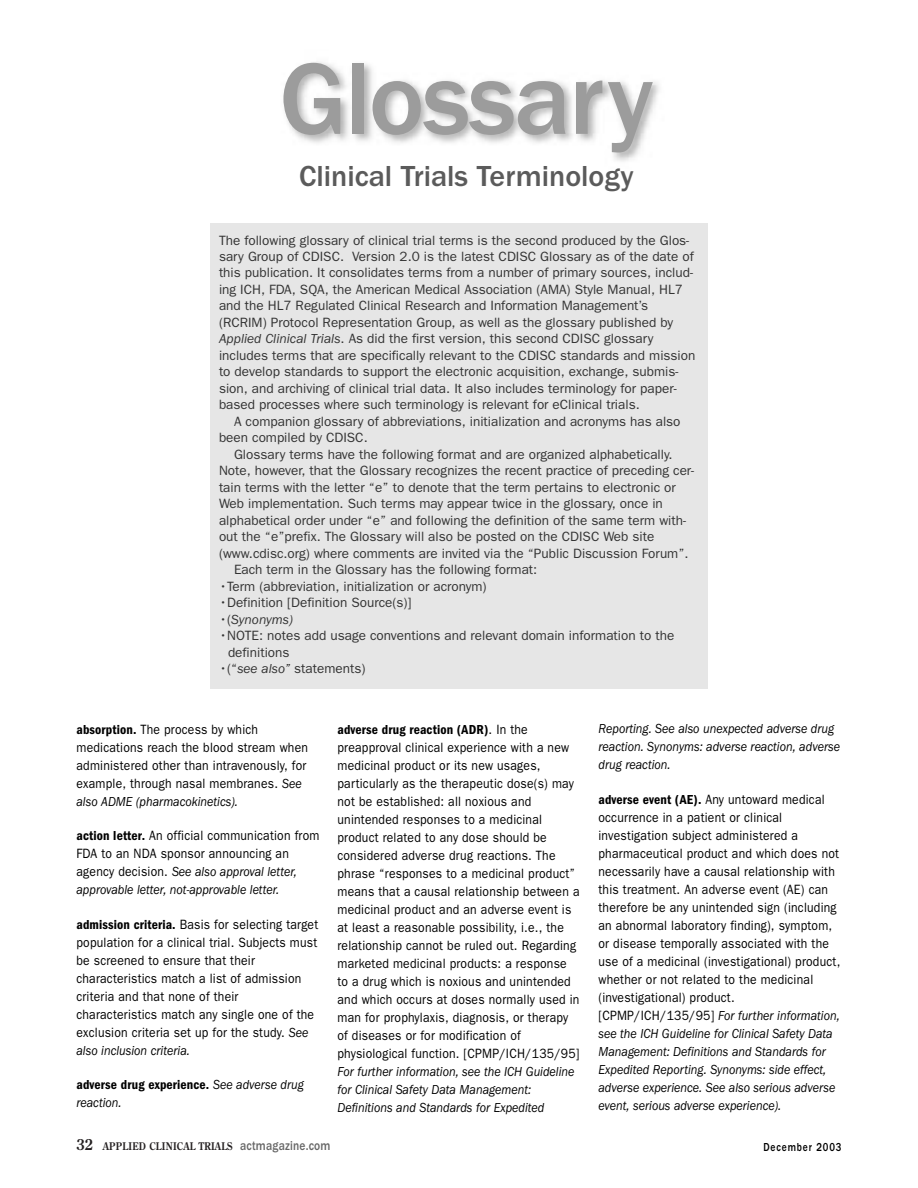
<style>
.page{position:relative;width:918px;height:1188px;background:#fff}
.page>*{position:absolute;margin:0;border:0;box-sizing:border-box;transform-origin:0 0}
.t1{font:500 105px "Franklin Gothic";letter-spacing:-.02em;color:#9c9c9c}
.t2{font:500 30px "Franklin Gothic";color:#5b5b5b}
.t3{font:13.5px/18px "Franklin Gothic";letter-spacing:.02em;color:#000;scale:.9 1}
.t4{font:13.5px/16.5px "Franklin Gothic";color:#333}
.t5{font:italic 13.5px/18px "Franklin Gothic";color:#000;scale:.9 1}
.t6{font:italic 13.5px "Franklin Gothic";color:#333}
.t7{font:500 12px "Franklin Gothic";letter-spacing:.09em;color:#000;scale:.8 1}
.t8{font:700 10.5px "Century Old Style";letter-spacing:.025em;color:#231f20;scale:.85 1}
.s1{font-style:italic}
.s2{font-style:normal}
.s3{font-weight:600;font-stretch:condensed}
.s4{font-weight:600;font-style:normal;font-stretch:condensed}
.s5{font-size:15px}
.s6{font-family:"Franklin Gothic";font-weight:500;font-size:13.5px;color:#666}
</style>
<div class="page">
<div style="left:210px;top:224px;width:498px;height:465px;background:#e6e6e6"></div>
<img style="left:284px;top:61px;width:375px;height:100px">
<h1 class="t1" style="left:279px;top:62px;width:376px">Glossary</h1>
<h2 class="t2" style="left:299px;top:165px;width:336px">Clinical Trials Terminology</h2>
<p class="t4" style="left:219px;top:233px;width:478px">The following glossary of clinical trial terms is the second produced by the Glos&shy;sary Group of CDISC. Version 2.0 is the latest CDISC Glossary as of the date of this publication. It consolidates terms from a number of primary sources, includ&shy;ing ICH, FDA, SQA, the American Medical Association (AMA) Style Manual, HL7 and the HL7 Regulated Clinical Research and Information Management’s (RCRIM) Protocol Representation Group, as well as the glossary published by <span class="s1">Applied Clinical Trials</span>. As did the first version, this second CDISC glossary includes terms that are specifically relevant to the CDISC standards and mission to develop standards to support the electronic acquisition, exchange, submis&shy;sion, and archiving of clinical trial data. It also includes terminology for paper&shy;based processes where such terminology is relevant for eClinical trials.</p>
<p class="t4" style="left:219px;top:414px;width:463px;text-indent:15px">A companion glossary of abbreviations, initialization and acronyms has also been compiled by CDISC.</p>
<p class="t4" style="left:234px;top:447px;width:440px">Glossary terms have the following format and are organized alphabetically.</p>
<p class="t4" style="left:219px;top:464px;width:477px">Note, however, that the Glossary recognizes the recent practice of preceding cer-</p>
<p class="t4" style="left:219px;top:480px;width:458px">tain terms with the letter “e” to denote that the term pertains to electronic or</p>
<p class="t4" style="left:219px;top:497px;width:445px">Web implementation. Such terms may appear twice in the glossary, once in</p>
<p class="t4" style="left:219px;top:513px;width:469px">alphabetical order under “e” and following the definition of the same term with-</p>
<p class="t4" style="left:219px;top:530px;width:437px">out the “e”prefix. The Glossary will also be posted on the CDISC Web site</p>
<p class="t4" style="left:219px;top:546px;width:471px">(www.cdisc.org) where comments are invited via the “Public Discussion Forum”.</p>
<p class="t4" style="left:234px;top:563px;width:305px">Each term in the Glossary has the following format:</p>
<p class="t4" style="left:219px;top:579px;width:269px">•Term (abbreviation, initialization or acronym)</p>
<p class="t4" style="left:219px;top:596px;width:194px">•Definition [Definition Source(s)]</p>
<p class="t6" style="left:219px;top:615px;width:75px"><span class="s2">•(</span>Synonyms)</p>
<p class="t4" style="left:228px;top:629px;width:448px;text-indent:-9px">•NOTE: notes add usage conventions and relevant domain information to the definitions</p>
<p class="t4" style="left:219px;top:662px;width:148px">•(“<span class="s1">see also”</span> statements)</p>
<p class="t3" style="left:76px;top:721px;width:259px"><span class="s3">absorption.</span> The process by which medications reach the blood stream when administered other than intravenously, for example, through nasal membranes. <span class="s1">See also ADME (pharmacokinetics).</span></p>
<p class="t3" style="left:76px;top:828px;width:271px"><span class="s3">action letter.</span> An official communication from FDA to an NDA sponsor announcing an agency decision. <span class="s1">See also approval letter, approvable letter, not-approvable letter.</span></p>
<p class="t3" style="left:76px;top:916px;width:270px"><span class="s3">admission criteria.</span> Basis for selecting target population for a clinical trial. Subjects must be screened to ensure that their characteristics match a list of admission criteria and that none of their characteristics match any single one of the exclusion criteria set up for the study. <span class="s1">See also inclusion criteria.</span></p>
<p class="t5" style="left:76px;top:1077px;width:254px"><span class="s4">adverse drug experience.</span> See adverse drug reaction.</p>
<p class="t3" style="left:337px;top:721px;width:270px"><span class="s3">adverse drug reaction (ADR)</span>. In the preapproval clinical experience with a new medicinal product or its new usages, particularly as the therapeutic dose(s) may not be established: all noxious and unintended responses to a medicinal product related to any dose should be considered adverse drug reactions. The phrase “responses to a medicinal product” means that a causal relationship between a medicinal product and an adverse event is at least a reasonable possibility, i.e., the relationship cannot be ruled out. Regarding marketed medicinal products: a response to a drug which is noxious and unintended and which occurs at doses normally used in man for prophylaxis, diagnosis, or therapy of diseases or for modification of physiological function. [CPMP/ICH/135/95]</p>
<p class="t5" style="left:337px;top:1063px;width:265px">For further information, see the ICH Guideline for Clinical Safety Data Management:<br>Definitions and Standards for Expedited</p>
<p class="t5" style="left:598px;top:721px;width:270px">Reporting. See also unexpected adverse drug reaction. Synonyms: adverse reaction, adverse drug reaction.</p>
<p class="t3" style="left:598px;top:792px;width:270px"><span class="s3">adverse event (AE).</span> Any untoward medical occurrence in a patient or clinical investigation subject administered a pharmaceutical product and which does not necessarily have a causal relationship with this treatment. An adverse event (AE) can therefore be any unintended sign (including an abnormal laboratory finding), symptom, or disease temporally associated with the use of a medicinal (investigational) product, whether or not related to the medicinal (investigational) product. [CPMP/ICH/135/95] <span class="s1">For further information, see the ICH Guideline for Clinical Safety Data Management: Definitions and Standards for Expedited Reporting. Synonyms: side effect, adverse experience. See also serious adverse event, serious adverse experience).</span></p>
<p class="t8" style="left:76px;top:1142px;width:300px"><span class="s5">32</span> APPLIED CLINICAL TRIALS <span class="s6">actmagazine.com</span></p>
<p class="t7" style="left:764px;top:1142px;width:99px">December 2003</p>
</div>
